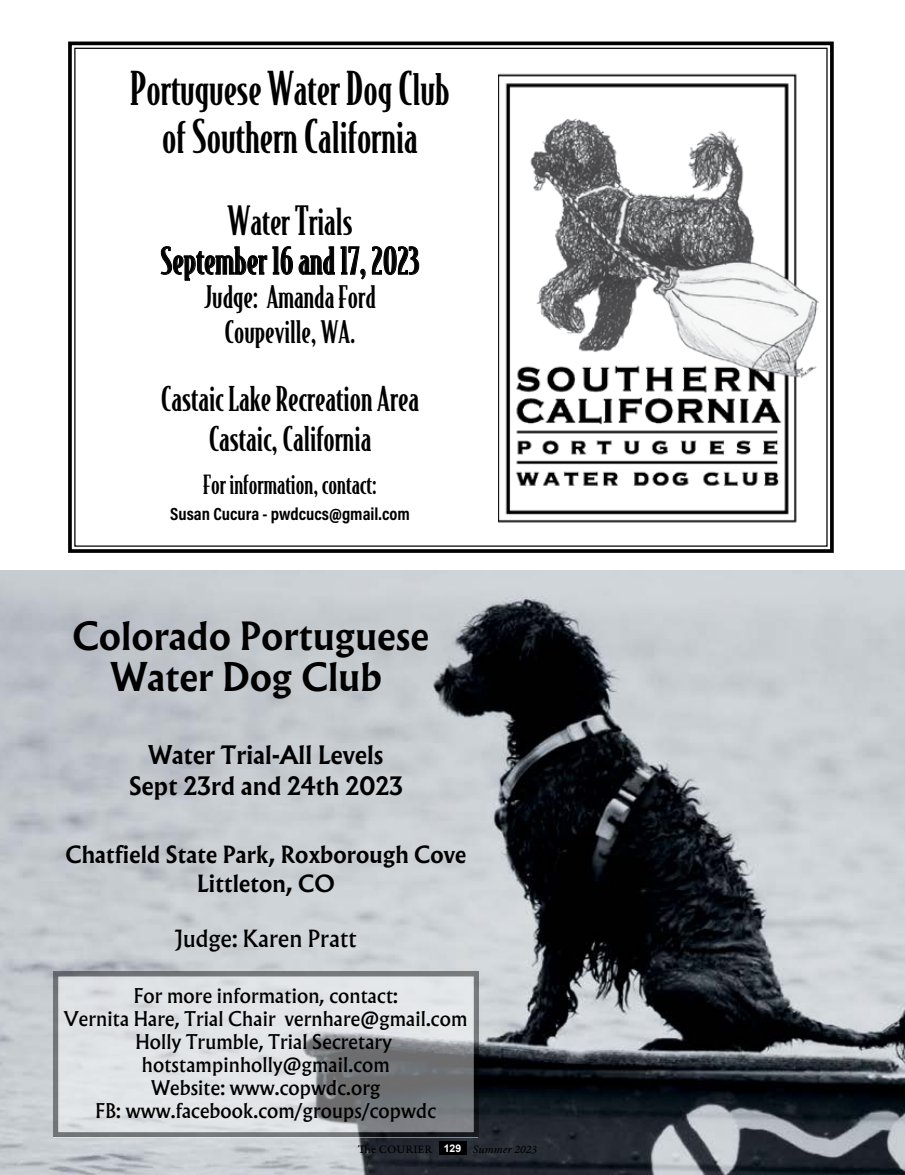
<style>
.page{position:relative;width:905px;height:1175px;background:#fff}
.page>*{position:absolute;margin:0;border:0;box-sizing:border-box;transform-origin:0 0}
.t1{font:500 41.4px/48px "Bodega Serif";color:#000;text-align:center}
.t2{font:500 35.4px/39.3px "Bodega Serif";color:#000;text-align:center}
.t3{font:700 35.1px/41.2px "Albertus Nova";letter-spacing:.005em;color:#000;text-align:center}
.t4{font:500 32.55px/39.9px "Bodega Serif";color:#000;text-align:center}
.t5{font:500 29.55px/35.4px "Bodega Serif";color:#000;text-align:center}
.t6{font:500 25.05px "Bodega Serif";color:#000}
.t7{font:700 22.95px/30.9px "Albertus Nova";letter-spacing:.005em;color:#000;text-align:center}
.t8{font:700 21.3px/29.7px "Albertus Nova";letter-spacing:.005em;color:#000;text-align:center}
.t9{font:21.3px "Albertus Nova";letter-spacing:.005em;color:#000}
.t10{font:18.3px/23px "Albertus Nova";letter-spacing:.005em;color:#000;text-align:center}
.t11{font:700 17.7px "Acumin Pro Cond";color:#000}
.t12{font:12px "Garamond Premr Pro Capt";letter-spacing:.015em;color:#000}
.s1{font-size:44.25px}
.s2{font-size:38.4px}
.s3{font-family:"Arial";font-weight:700;font-size:10.5px;color:#fff}
.s4{font-family:"Garamond Premr Pro It Capt"}
</style>
<div class="page">
<svg style="left:68px;top:41px;width:766px;height:512px"></svg>
<img style="left:0;top:571px;width:904px;height:603px">
<svg style="left:54px;top:971px;width:424px;height:165px;background:#c1c3c6"></svg>
<img style="left:0;top:615px;width:1px;height:559px">
<div style="left:439px;top:1141px;width:27px;height:13px;background:#000"></div>
<p class="t1" style="left:130px;top:64px;width:321px"><span class="s1">P</span>ortuguese <span class="s1">W</span>ater <span class="s1">D</span>og <span class="s1">C</span>lub of <span class="s1">S</span>outhern <span class="s1">C</span>alifornia</p>
<p class="t2" style="left:160px;top:201px;width:261px"><span class="s2">W</span>ater <span class="s2">T</span>rials<br>September 16 and 17, 2023</p>
<p class="t5" style="left:204px;top:278px;width:173px">Judge: Amanda Ford<br>Coupeville, WA.</p>
<p class="t4" style="left:161px;top:378px;width:259px">Castaic Lake Recreation Area<br>Castaic, California</p>
<p class="t6" style="left:203px;top:469px;width:175px">For information, contact:</p>
<p class="t11" style="left:170px;top:502px;width:241px">Susan Cucura - pwdcucs@gmail.com</p>
<p class="t3" style="left:73px;top:615px;width:358px">Colorado Portuguese<br>Water Dog Club</p>
<p class="t7" style="left:129px;top:739px;width:275px">Water Trial-All Levels<br>Sept 23rd and 24th 2023</p>
<p class="t8" style="left:65px;top:839px;width:402px">Chatfield State Park, Roxborough Cove<br>Littleton, CO</p>
<p class="t9" style="left:175px;top:924px;width:183px">Judge: Karen Pratt</p>
<p class="t10" style="left:64px;top:984px;width:404px">For more information, contact:<br>Vernita Hare, Trial Chair vernhare@gmail.com Holly Trumble, Trial Secretary hotstampinholly@gmail.com<br>Website: www.copwdc.org<br>FB: www.facebook.com/groups/copwdc</p>
<p class="t12" style="left:358px;top:1141px;width:181px">The COURIER <span class="s3">129</span> <span class="s4">Summer 2023</span></p>
</div>
